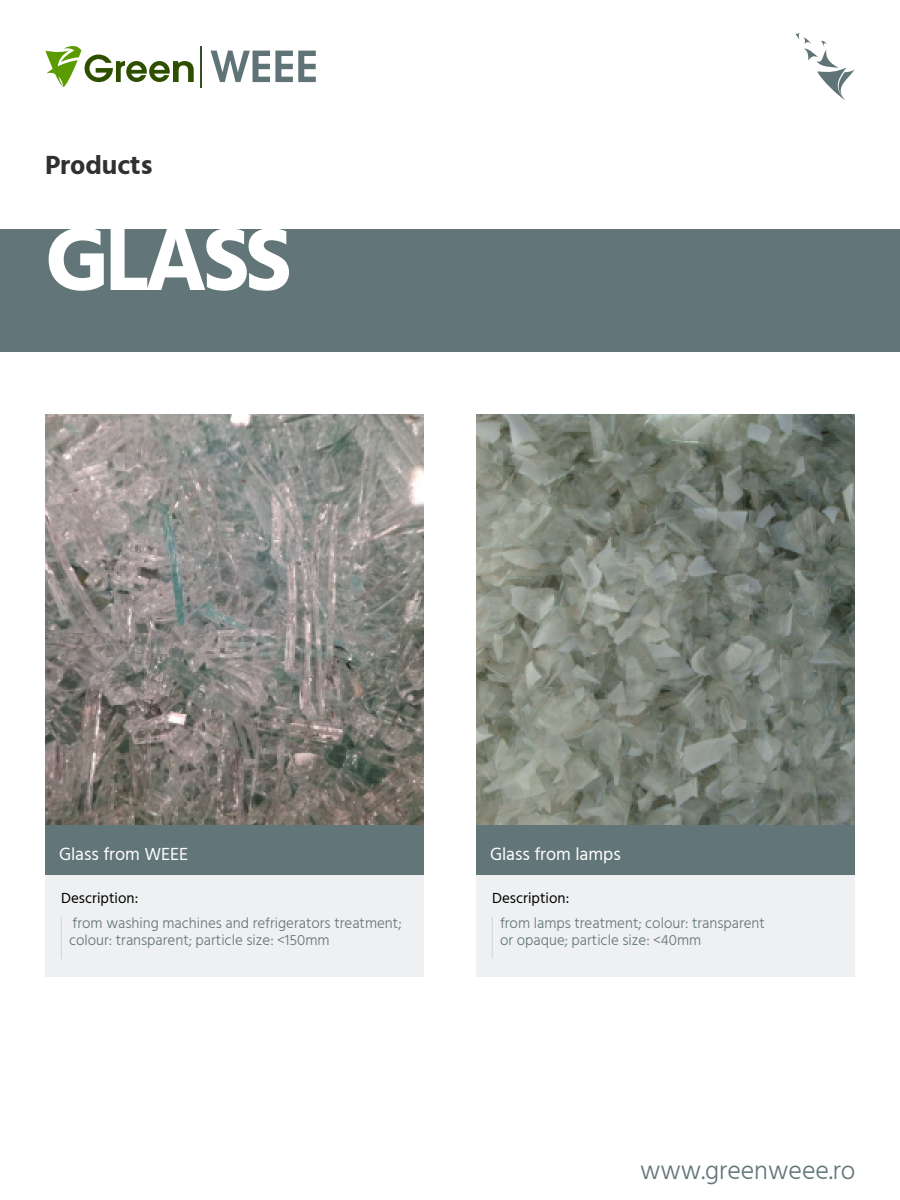
<style>
.page{position:relative;width:900px;height:1200px;background:#fff}
.page>*{position:absolute;margin:0;border:0;box-sizing:border-box;transform-origin:0 0}
.t1{font:700 91px "Hind Guntur";letter-spacing:-.05em;color:#fff}
.t2{font:700 27px "Hind Guntur";color:#303030}
.t3{font:300 26px "Hind Guntur";color:#627578}
.t4{font:18px "Hind Guntur";color:#fff}
.t5{font:300 15px/17px "Hind Guntur";color:#627578}
.t6{font:15px "Hind Guntur";color:#000}
</style>
<div class="page">
<img style="left:45px;top:414px;width:379px;height:411px">
<img style="left:476px;top:414px;width:379px;height:411px">
<div style="left:45px;top:875px;width:379px;height:102px;background:#eef0f1"></div>
<div style="left:476px;top:875px;width:379px;height:102px;background:#eef0f1"></div>
<div style="left:45px;top:825px;width:379px;height:50px;background:#627578"></div>
<div style="left:476px;top:825px;width:379px;height:50px;background:#627578"></div>
<svg style="left:45px;top:46px;width:149px;height:41px"></svg>
<hr style="left:200px;top:46px;width:2px;height:41px;background:#355025">
<svg style="left:211px;top:51px;width:105px;height:31px"></svg>
<hr style="left:61px;top:917px;width:1px;height:42px;background:#d7d9da">
<hr style="left:492px;top:917px;width:1px;height:42px;background:#d7d9da">
<svg style="left:795px;top:33px;width:60px;height:67px"></svg>
<div style="left:0;top:229px;width:900px;height:123px;background:#627578"></div>
<h2 class="t2" style="left:45px;top:149px;width:109px">Products</h2>
<h1 class="t1" style="left:45px;top:205px;width:248px">GLASS</h1>
<p class="t4" style="left:59px;top:843px;width:131px">Glass from WEEE</p>
<p class="t4" style="left:490px;top:843px;width:132px">Glass from lamps</p>
<p class="t6" style="left:61px;top:889px;width:78px">Description:</p>
<p class="t6" style="left:492px;top:889px;width:78px">Description:</p>
<p class="t5" style="left:69px;top:914px;width:334px">from washing machines and refrigerators treatment; colour: transparent; particle size: &lt;150mm</p>
<p class="t5" style="left:500px;top:914px;width:267px">from lamps treatment; colour: transparent or opaque; particle size: &lt;40mm</p>
<h3 class="t3" style="left:640px;top:1155px;width:217px">www.greenweee.ro</h3>
</div>
